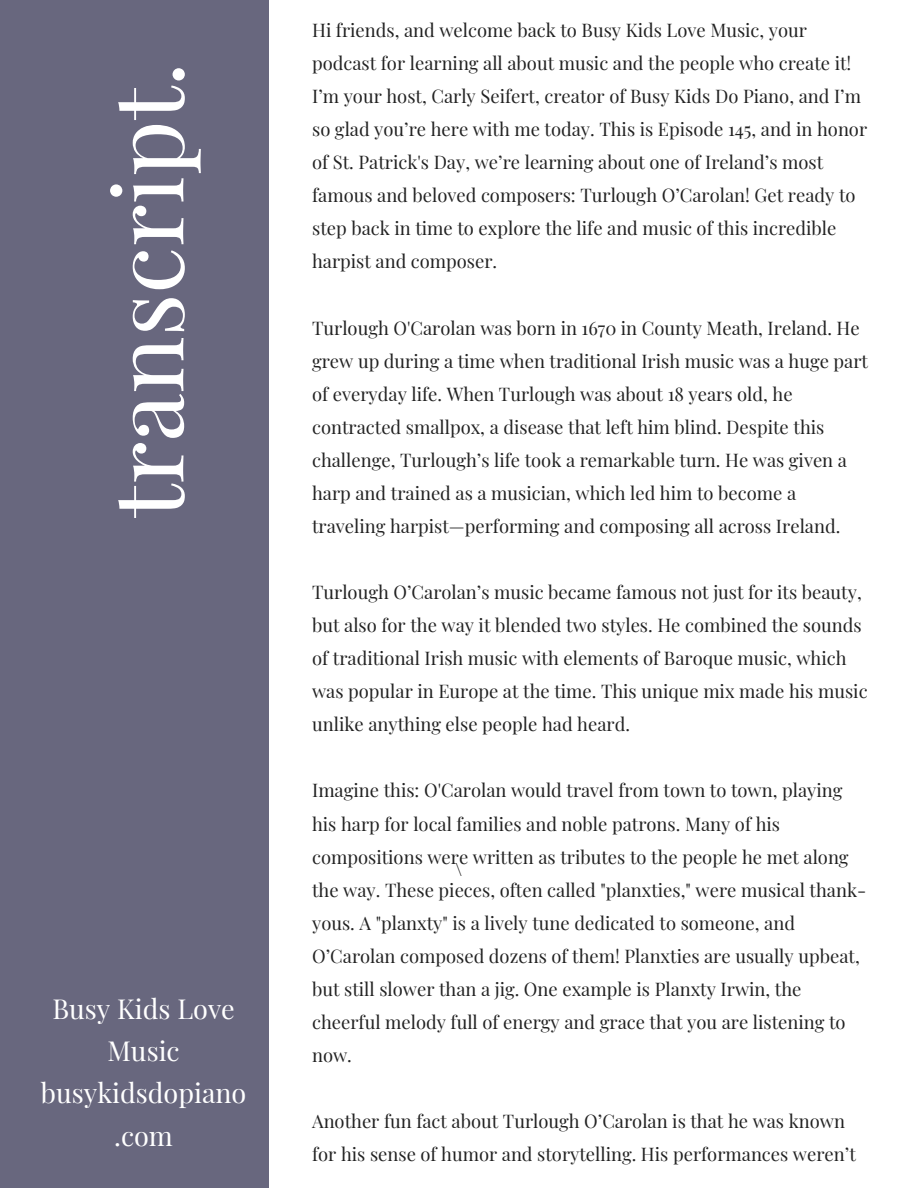
<style>
.page{position:relative;width:918px;height:1188px;background:#fff}
.page>*{position:absolute;margin:0;border:0;box-sizing:border-box;transform-origin:0 0}
.t1{font:96px "Playfair Display";color:#fff}
.t2{font:27px/42.3px "Playfair Display";color:#fff;text-align:center}
.t3{font:18.45px/33px "Playfair Display";color:#222}
.t4{font:18px "Playfair Display";color:#000}
</style>
<div class="page">
<div style="left:0;top:0;width:268px;height:1188px;background:#68677e"></div>
<p class="t1" style="left:80px;top:518px;width:458px;rotate:-90deg">transcript.</p>
<h1 class="t2" style="left:41px;top:986px;width:207px">Busy Kids Love<br>Music busykidsdopiano .com</h1>
<h2 class="t3" style="left:312px;top:13px;width:557px">Hi friends, and welcome back to Busy Kids Love Music, your podcast for learning all about music and the people who create it!<br>I’m your host, Carly Seifert, creator of Busy Kids Do Piano, and I’m so glad you’re here with me today. This is Episode 145, and in honor of St. Patrick's Day, we’re learning about one of Ireland’s most famous and beloved composers: Turlough O’Carolan! Get ready to step back in time to explore the life and music of this incredible harpist and composer.</h2>
<p class="t3" style="left:312px;top:310px;width:558px">Turlough O'Carolan was born in 1670 in County Meath, Ireland. He grew up during a time when traditional Irish music was a huge part of everyday life. When Turlough was about 18 years old, he contracted smallpox, a disease that left him blind. Despite this challenge, Turlough’s life took a remarkable turn. He was given a harp and trained as a musician, which led him to become a traveling harpist—performing and composing all across Ireland.</p>
<p class="t3" style="left:312px;top:575px;width:557px">Turlough O’Carolan’s music became famous not just for its beauty, but also for the way it blended two styles. He combined the sounds of traditional Irish music with elements of Baroque music, which was popular in Europe at the time. This unique mix made his music unlike anything else people had heard.</p>
<p class="t3" style="left:312px;top:773px;width:556px">Imagine this: O'Carolan would travel from town to town, playing his harp for local families and noble patrons. Many of his compositions were written as tributes to the people he met along the way. These pieces, often called "planxties," were musical thank&shy;yous. A "planxty" is a lively tune dedicated to someone, and O’Carolan composed dozens of them! Planxties are usually upbeat, but still slower than a jig. One example is Planxty Irwin, the cheerful melody full of energy and grace that you are listening to now.</p>
<p class="t4" style="left:456px;top:857px;width:8px">\</p>
<p class="t3" style="left:312px;top:1104px;width:545px">Another fun fact about Turlough O’Carolan is that he was known for his sense of humor and storytelling. His performances weren’t</p>
</div>
